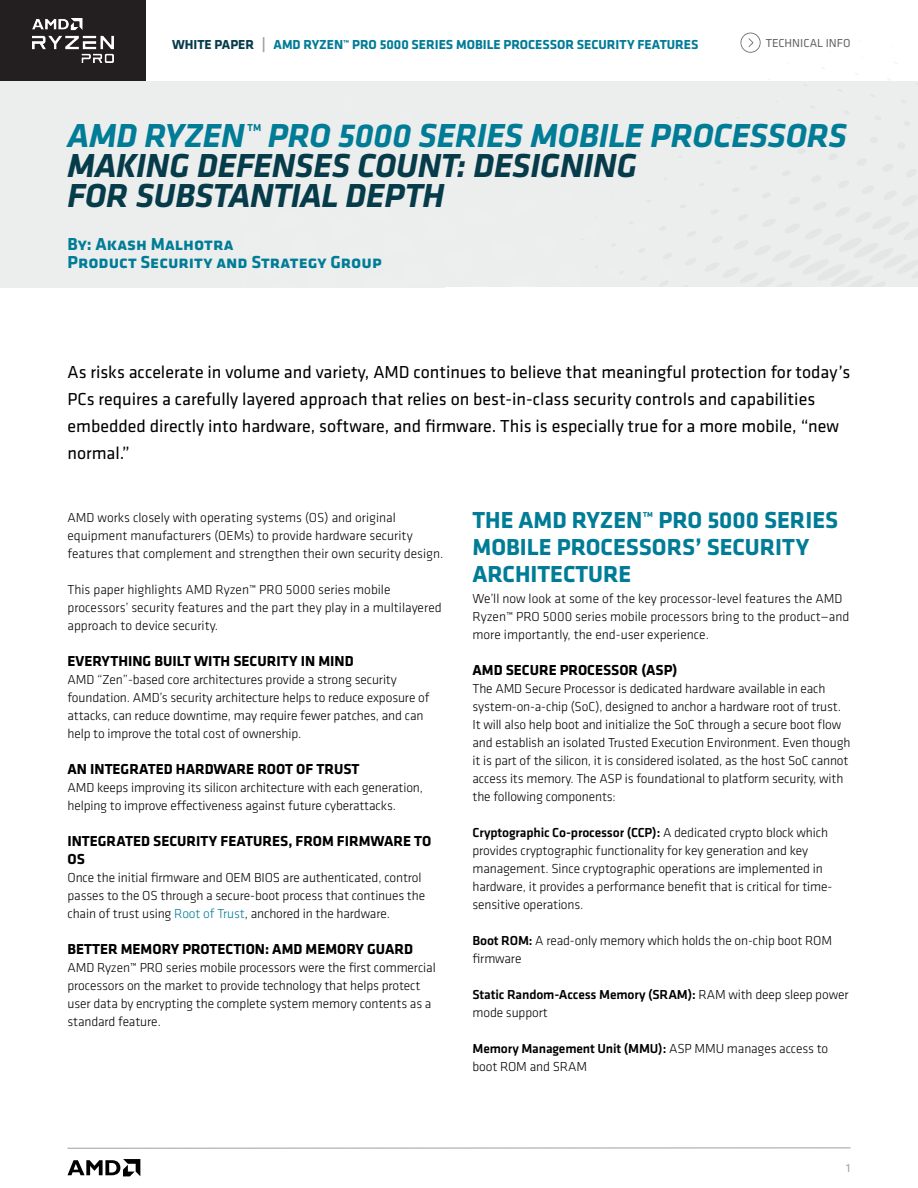
<style>
.page{position:relative;width:918px;height:1188px;background:#fff}
.page>*{position:absolute;margin:0;border:0;box-sizing:border-box;transform-origin:0 0}
.t1{font:italic 700 34.5px/30px "Klavika";letter-spacing:-.005em;color:#063b4a}
.t2{font:italic 700 34.5px "Klavika";letter-spacing:-.005em;color:#007c97}
.H1_-_Left_-_Teal{font:700 24px/27px "Klavika";color:#007c97}
.BC_Intro_-_Blk{font:18px/27px "Klavika";color:#000}
.Table_Header_-_Cente{font:700 18px "Klavika";color:#007c97}
.BC1_Header_-_Blk{font:700 15px/18px "Klavika";color:#000}
.BC1_-_Blk{font:300 13.5px/18px "Klavika";letter-spacing:-.01em;color:#000}
.t3{font:700 13.5px "Klavika";color:#007c97}
.BC1_-_Blk-2{font:500 13.5px/18px "Klavika";letter-spacing:-.01em;color:#000}
.t4{font:12px "Klavika";color:#636466}
.t5{font:12px "Klavika";color:#9d9fa2}
.s1{color:#063b4a}
.s2{font-size:15px;color:#9d9fa2}
.s3{color:#077d97}
.s4{font-weight:500}
.s5{font-weight:300}
</style>
<div class="page">
<div style="left:0;top:81px;width:918px;height:206px;background:#eceeed"></div>
<div style="left:0;top:0;width:146px;height:81px;background:#231f20"></div>
<svg style="left:67px;top:1159px;width:73px;height:17px"></svg>
<hr style="left:68px;top:1147px;width:783px;height:2px;background:#9d9fa2">
<img style="left:32px;top:18px;width:81px;height:45px">
<p class="t3" style="left:172px;top:35px;width:528px"><span class="s1">WHITE PAPER</span> <span class="s2">|</span> AMD RYZEN™ PRO 5000 SERIES MOBILE PROCESSOR SECURITY FEATURES</p>
<p class="t4" style="left:766px;top:35px;width:86px">TECHNICAL INFO</p>
<h1 class="t2" style="left:68px;top:111px;width:781px">AMD RYZEN™ PRO 5000 SERIES MOBILE PROCESSORS</h1>
<h1 class="t1" style="left:68px;top:149px;width:571px">MAKING DEFENSES COUNT: DESIGNING<br>FOR SUBSTANTIAL DEPTH</h1>
<p class="Table_Header_-_Cente" style="left:68px;top:231px;width:168px">By: Akash Malhotra</p>
<p class="Table_Header_-_Cente" style="left:68px;top:249px;width:316px">Product Security and Strategy Group</p>
<p class="BC_Intro_-_Blk" style="left:68px;top:358px;width:785px">As risks accelerate in volume and variety, AMD continues to believe that meaningful protection for today’s PCs requires a carefully layered approach that relies on best-in-class security controls and capabilities embedded directly into hardware, software, and firmware. This is especially true for a more mobile, “new normal.”</p>
<p class="BC1_-_Blk" style="left:68px;top:508px;width:378px">AMD works closely with operating systems (OS) and original equipment manufacturers (OEMs) to provide hardware security features that complement and strengthen their own security design.</p>
<p class="BC1_-_Blk" style="left:68px;top:580px;width:376px">This paper highlights AMD Ryzen™ PRO 5000 series mobile processors’ security features and the part they play in a multilayered approach to device security.</p>
<p class="BC1_Header_-_Blk" style="left:68px;top:651px;width:288px">EVERYTHING BUILT WITH SECURITY IN MIND</p>
<p class="BC1_-_Blk" style="left:68px;top:670px;width:364px">AMD “Zen”-based core architectures provide a strong security foundation. AMD’s security architecture helps to reduce exposure of attacks, can reduce downtime, may require fewer patches, and can help to improve the total cost of ownership.</p>
<p class="BC1_Header_-_Blk" style="left:68px;top:759px;width:294px">AN INTEGRATED HARDWARE ROOT OF TRUST</p>
<p class="BC1_-_Blk" style="left:68px;top:778px;width:357px">AMD keeps improving its silicon architecture with each generation, helping to improve effectiveness against future cyberattacks.</p>
<p class="BC1_Header_-_Blk" style="left:68px;top:831px;width:365px">INTEGRATED SECURITY FEATURES, FROM FIRMWARE TO<br>OS</p>
<p class="BC1_-_Blk" style="left:68px;top:868px;width:359px">Once the initial firmware and OEM BIOS are authenticated, control passes to the OS through a secure-boot process that continues the chain of trust using <span class="s3">Root of Trust</span>, anchored in the hardware.</p>
<p class="BC1_Header_-_Blk" style="left:68px;top:939px;width:347px">BETTER MEMORY PROTECTION: AMD MEMORY GUARD</p>
<p class="BC1_-_Blk" style="left:68px;top:958px;width:370px">AMD Ryzen™ PRO series mobile processors were the first commercial processors on the market to provide technology that helps protect user data by encrypting the complete system memory contents as a standard feature.</p>
<p class="H1_-_Left_-_Teal" style="left:472px;top:505px;width:367px">THE AMD RYZEN™ PRO 5000 SERIES<br>MOBILE PROCESSORS’ SECURITY<br>ARCHITECTURE</p>
<p class="BC1_-_Blk" style="left:472px;top:589px;width:378px">We’ll now look at some of the key processor-level features the AMD<br>Ryzen™ PRO 5000 series mobile processors bring to the product—and more importantly, the end-user experience.</p>
<p class="BC1_Header_-_Blk" style="left:472px;top:660px;width:206px">AMD SECURE PROCESSOR (ASP)</p>
<p class="BC1_-_Blk" style="left:472px;top:679px;width:380px">The AMD Secure Processor is dedicated hardware available in each system-on-a-chip (SoC), designed to anchor a hardware root of trust.<br>It will also help boot and initialize the SoC through a secure boot flow and establish an isolated Trusted Execution Environment. Even though it is part of the silicon, it is considered isolated, as the host SoC cannot access its memory. The ASP is foundational to platform security, with the following components:</p>
<p class="BC1_-_Blk" style="left:472px;top:823px;width:361px"><span class="s4">Cryptographic Co-processor (CCP):</span> A dedicated crypto block which provides cryptographic functionality for key generation and key management. Since cryptographic operations are implemented in hardware, it provides a performance benefit that is critical for time&shy;sensitive operations.</p>
<p class="BC1_-_Blk" style="left:472px;top:931px;width:361px"><span class="s4">Boot ROM:</span> A read-only memory which holds the on-chip boot ROM firmware</p>
<p class="BC1_-_Blk-2" style="left:472px;top:985px;width:378px">Static Random-Access Memory (SRAM): <span class="s5">RAM with deep sleep power mode support</span></p>
<p class="BC1_-_Blk" style="left:472px;top:1039px;width:357px"><span class="s4">Memory Management Unit (MMU):</span> ASP MMU manages access to boot ROM and SRAM</p>
<p class="t5" style="left:846px;top:1160px;width:6px">1</p>
</div>
